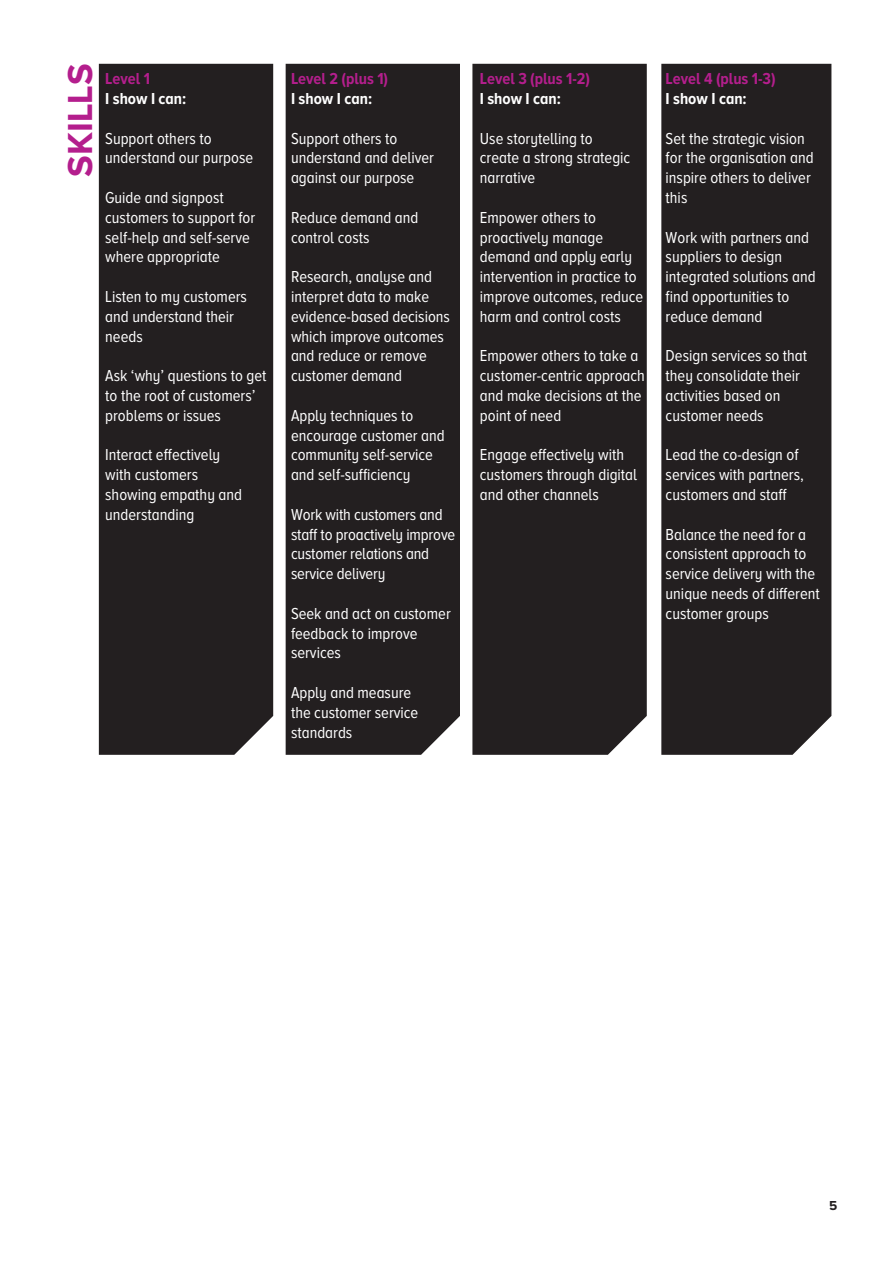
<style>
.page{position:relative;width:893px;height:1263px;background:#fff}
.page>*{position:absolute;margin:0;border:0;box-sizing:border-box;transform-origin:0 0}
.t1{font:700 36px "Proxima Nova A";color:#b41e8d}
.t2{font:16.5px/19.8px "Proxima Nova A Cond";color:#fff}
.t3{font:700 16.5px "Proxima Nova A Cond";color:#b41e8d}
.t4{font:700 16.5px "Proxima Nova A Cond";color:#fff}
.t5{font:700 13.5px "Proxima Nova A";color:#231f20}
</style>
<div class="page">
<div style="left:99px;top:64px;width:174px;height:691px;background:#231f20"></div>
<div style="left:286px;top:64px;width:174px;height:691px;background:#231f20"></div>
<div style="left:472px;top:64px;width:175px;height:691px;background:#231f20"></div>
<div style="left:661px;top:64px;width:170px;height:691px;background:#231f20"></div>
<p class="t1" style="left:60px;top:177px;width:115px;rotate:-90deg">SKILLS</p>
<p class="t3" style="left:105px;top:70px;width:46px">Level 1</p>
<p class="t4" style="left:105px;top:89px;width:83px">I show I can:</p>
<p class="t2" style="left:105px;top:128px;width:149px">Support others to understand our purpose</p>
<p class="t2" style="left:105px;top:187px;width:152px">Guide and signpost customers to support for self-help and self-serve where appropriate</p>
<p class="t2" style="left:105px;top:286px;width:143px">Listen to my customers and understand their needs</p>
<p class="t2" style="left:105px;top:366px;width:163px">Ask ‘why’ questions to get to the root of customers’ problems or issues</p>
<p class="t2" style="left:105px;top:445px;width:138px">Interact effectively with customers showing empathy and understanding</p>
<p class="t3" style="left:291px;top:70px;width:99px">Level 2 (plus 1)</p>
<p class="t4" style="left:291px;top:89px;width:83px">I show I can:</p>
<p class="t2" style="left:291px;top:128px;width:145px">Support others to understand and deliver against our purpose</p>
<p class="t2" style="left:291px;top:207px;width:129px">Reduce demand and control costs</p>
<p class="t2" style="left:291px;top:267px;width:161px">Research, analyse and interpret data to make evidence-based decisions which improve outcomes and reduce or remove customer demand</p>
<p class="t2" style="left:291px;top:405px;width:155px">Apply techniques to encourage customer and community self-service and self-sufficiency</p>
<p class="t2" style="left:291px;top:504px;width:166px">Work with customers and staff to proactively improve customer relations and service delivery</p>
<p class="t2" style="left:291px;top:603px;width:161px">Seek and act on customer feedback to improve services</p>
<p class="t2" style="left:291px;top:682px;width:129px">Apply and measure the customer service standards</p>
<p class="t3" style="left:480px;top:70px;width:112px">Level 3 (plus 1-2)</p>
<p class="t4" style="left:480px;top:89px;width:83px">I show I can:</p>
<p class="t2" style="left:480px;top:128px;width:152px">Use storytelling to create a strong strategic narrative</p>
<p class="t2" style="left:480px;top:207px;width:165px">Empower others to proactively manage demand and apply early intervention in practice to improve outcomes, reduce harm and control costs</p>
<p class="t2" style="left:480px;top:346px;width:167px">Empower others to take a customer-centric approach and make decisions at the point of need</p>
<p class="t2" style="left:480px;top:445px;width:159px">Engage effectively with customers through digital and other channels</p>
<p class="t3" style="left:666px;top:70px;width:112px">Level 4 (plus 1-3)</p>
<p class="t4" style="left:666px;top:89px;width:83px">I show I can:</p>
<p class="t2" style="left:666px;top:128px;width:150px">Set the strategic vision for the organisation and inspire others to deliver this</p>
<p class="t2" style="left:666px;top:227px;width:152px">Work with partners and suppliers to design integrated solutions and find opportunities to reduce demand</p>
<p class="t2" style="left:666px;top:346px;width:143px">Design services so that they consolidate their activities based on customer needs</p>
<p class="t2" style="left:666px;top:445px;width:140px">Lead the co-design of services with partners, customers and staff</p>
<p class="t2" style="left:666px;top:524px;width:156px">Balance the need for a consistent approach to service delivery with the unique needs of different customer groups</p>
<p class="t5" style="left:829px;top:1198px;width:10px">5</p>
</div>
